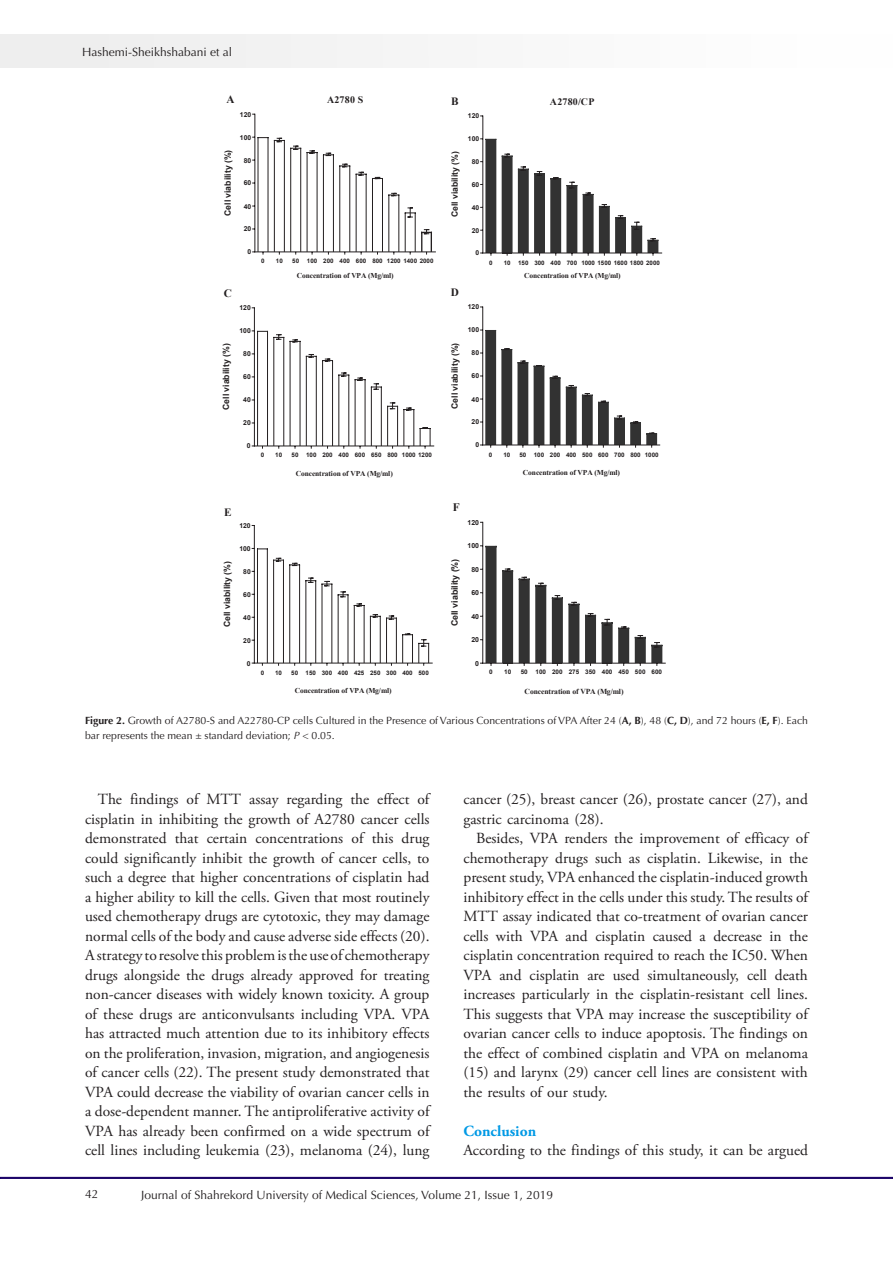
<style>
.page{position:relative;width:893px;height:1263px;background:#fff}
.page>*{position:absolute;margin:0;border:0;box-sizing:border-box;transform-origin:0 0}
.t1{font:15.45px/19.5px "Adobe Garamond Pro";color:#231f20;text-align:justify}
.t2{font:700 15.45px "Adobe Garamond Pro";color:#0099e5}
.t3{font:12px "Optima LT Std";color:#231f20}
.t4{font:700 11.4px "Times New Roman";color:#231f20}
.t5{font:700 11.25px "Times New Roman";color:#231f20}
.t6{font:700 11.1px "Times New Roman";color:#231f20}
.t7{font:10.5px/15px "Optima LT Std";color:#231f20}
.t8{font:700 9.9px "Times New Roman";letter-spacing:.025em;color:#231f20}
.t9{font:700 8.85px "Arial";color:#231f20}
.t10{font:700 8.7px "Arial";color:#231f20}
.t11{font:700 8.55px "Arial";color:#231f20}
.t12{font:700 7.65px "Times New Roman";letter-spacing:-.015em;color:#231f20}
.t13{font:700 7.5px "Times New Roman";letter-spacing:-.015em;color:#231f20}
.t14{font:700 6.9px "Arial";color:#231f20}
.t15{font:700 6.75px "Arial";color:#231f20}
.t16{font:700 6.3px "Arial";color:#231f20}
.t17{font:700 6.15px "Arial";color:#231f20}
.s1{font-weight:700}
.s2{font-style:italic}
</style>
<div class="page">
<hr style="left:0;top:1177px;width:893px;height:1px;background:#190066">
<div style="left:1px;top:35px;width:892px;height:33px;background:#f6f6f6"></div>
<hr style="left:254px;top:251px;width:182px;height:1px;background:#231f20">
<hr style="left:254px;top:114px;width:1px;height:138px;background:#231f20">
<svg style="left:252px;top:137px;width:181px;height:118px"></svg>
<hr style="left:482px;top:253px;width:180px;height:1px;background:#231f20">
<hr style="left:482px;top:115px;width:1px;height:138px;background:#231f20">
<svg style="left:480px;top:138px;width:179px;height:118px"></svg>
<hr style="left:254px;top:445px;width:180px;height:1px;background:#231f20">
<hr style="left:254px;top:307px;width:1px;height:139px;background:#231f20">
<svg style="left:252px;top:330px;width:179px;height:119px"></svg>
<hr style="left:482px;top:444px;width:178px;height:1px;background:#231f20">
<hr style="left:482px;top:306px;width:1px;height:139px;background:#231f20">
<svg style="left:480px;top:330px;width:178px;height:118px"></svg>
<hr style="left:254px;top:663px;width:179px;height:1px;background:#231f20">
<hr style="left:254px;top:525px;width:1px;height:138px;background:#231f20">
<svg style="left:252px;top:548px;width:178px;height:118px"></svg>
<hr style="left:482px;top:663px;width:184px;height:1px;background:#231f20">
<hr style="left:482px;top:522px;width:1px;height:142px;background:#231f20">
<svg style="left:480px;top:545px;width:184px;height:121px"></svg>
<p class="t3" style="left:82px;top:45px;width:152px">Hashemi-Sheikhshabani et al</p>
<p class="t5" style="left:227px;top:91px;width:10px">A</p>
<p class="t8" style="left:550px;top:94px;width:46px">A2780/CP</p>
<p class="t8" style="left:327px;top:92px;width:38px">A2780 S</p>
<p class="t6" style="left:451px;top:93px;width:9px">B</p>
<p class="t15" style="left:240px;top:109px;width:13px">120</p>
<p class="t15" style="left:468px;top:111px;width:13px">120</p>
<p class="t15" style="left:240px;top:132px;width:13px">100</p>
<p class="t15" style="left:468px;top:134px;width:13px">100</p>
<p class="t10" style="left:222px;top:216px;width:68px;rotate:-90deg">Cell viability (%)</p>
<p class="t15" style="left:244px;top:155px;width:9px">80</p>
<p class="t15" style="left:244px;top:178px;width:9px">60</p>
<p class="t15" style="left:244px;top:201px;width:9px">40</p>
<p class="t11" style="left:449px;top:217px;width:67px;rotate:-90deg">Cell viability (%)</p>
<p class="t15" style="left:472px;top:157px;width:9px">80</p>
<p class="t15" style="left:472px;top:180px;width:9px">60</p>
<p class="t15" style="left:472px;top:203px;width:9px">40</p>
<p class="t15" style="left:244px;top:224px;width:9px">20</p>
<p class="t15" style="left:472px;top:225px;width:9px">20</p>
<p class="t15" style="left:247px;top:247px;width:5px">0</p>
<p class="t15" style="left:475px;top:248px;width:5px">0</p>
<p class="t17" style="left:261px;top:257px;width:5px">0</p>
<p class="t17" style="left:276px;top:257px;width:8px">10</p>
<p class="t17" style="left:292px;top:257px;width:143px">50 100 200 400 600 800 1200 1400 2000</p>
<p class="t17" style="left:489px;top:258px;width:5px">0</p>
<p class="t17" style="left:504px;top:258px;width:158px">10 150 300 400 700 1000 1500 1600 1800 2000</p>
<p class="t13" style="left:297px;top:270px;width:98px">Concentration of VPA (Mg/ml)</p>
<p class="t13" style="left:524px;top:270px;width:98px">Concentration of VPA (Mg/ml)</p>
<p class="t5" style="left:224px;top:285px;width:10px">C</p>
<p class="t5" style="left:451px;top:284px;width:10px">D</p>
<p class="t15" style="left:239px;top:303px;width:13px">120</p>
<p class="t15" style="left:468px;top:302px;width:13px">120</p>
<p class="t15" style="left:239px;top:326px;width:13px">100</p>
<p class="t15" style="left:468px;top:325px;width:13px">100</p>
<p class="t10" style="left:220px;top:410px;width:68px;rotate:-90deg">Cell viability (%)</p>
<p class="t15" style="left:243px;top:349px;width:9px">80</p>
<p class="t15" style="left:243px;top:372px;width:9px">60</p>
<p class="t15" style="left:243px;top:395px;width:9px">40</p>
<p class="t10" style="left:449px;top:409px;width:68px;rotate:-90deg">Cell viability (%)</p>
<p class="t15" style="left:472px;top:348px;width:9px">80</p>
<p class="t15" style="left:472px;top:371px;width:9px">60</p>
<p class="t15" style="left:472px;top:394px;width:9px">40</p>
<p class="t15" style="left:243px;top:418px;width:9px">20</p>
<p class="t15" style="left:472px;top:417px;width:9px">20</p>
<p class="t15" style="left:247px;top:441px;width:5px">0</p>
<p class="t15" style="left:475px;top:440px;width:5px">0</p>
<p class="t17" style="left:261px;top:451px;width:5px">0</p>
<p class="t17" style="left:275px;top:451px;width:8px">10</p>
<p class="t17" style="left:292px;top:451px;width:142px">50 100 200 400 600 650 800 1000 1200</p>
<p class="t17" style="left:489px;top:450px;width:5px">0</p>
<p class="t17" style="left:503px;top:450px;width:8px">10</p>
<p class="t17" style="left:519px;top:450px;width:141px">50 100 200 400 500 600 700 800 1000</p>
<p class="t13" style="left:296px;top:468px;width:99px">Concentration of VPA (Mg/ml)</p>
<p class="t13" style="left:523px;top:467px;width:99px">Concentration of VPA (Mg/ml)</p>
<p class="t5" style="left:224px;top:504px;width:9px">E</p>
<p class="t4" style="left:453px;top:499px;width:9px">F</p>
<p class="t15" style="left:239px;top:521px;width:13px">120</p>
<p class="t14" style="left:467px;top:517px;width:13px">120</p>
<p class="t15" style="left:239px;top:544px;width:13px">100</p>
<p class="t14" style="left:467px;top:541px;width:13px">100</p>
<p class="t10" style="left:221px;top:627px;width:68px;rotate:-90deg">Cell viability (%)</p>
<p class="t15" style="left:243px;top:567px;width:9px">80</p>
<p class="t15" style="left:243px;top:590px;width:9px">60</p>
<p class="t15" style="left:243px;top:613px;width:9px">40</p>
<p class="t9" style="left:448px;top:626px;width:69px;rotate:-90deg">Cell viability (%)</p>
<p class="t14" style="left:471px;top:564px;width:9px">80</p>
<p class="t14" style="left:471px;top:588px;width:9px">60</p>
<p class="t14" style="left:471px;top:611px;width:9px">40</p>
<p class="t15" style="left:243px;top:635px;width:9px">20</p>
<p class="t14" style="left:471px;top:635px;width:9px">20</p>
<p class="t15" style="left:247px;top:658px;width:5px">0</p>
<p class="t14" style="left:475px;top:658px;width:5px">0</p>
<p class="t17" style="left:261px;top:669px;width:5px">0</p>
<p class="t17" style="left:275px;top:669px;width:8px">10</p>
<p class="t17" style="left:291px;top:669px;width:139px">50 150 300 400 425 250 300 400 500</p>
<p class="t16" style="left:489px;top:667px;width:5px">0</p>
<p class="t16" style="left:504px;top:667px;width:9px">10</p>
<p class="t16" style="left:521px;top:667px;width:143px">50 100 200 275 350 400 450 500 600</p>
<p class="t13" style="left:295px;top:685px;width:98px">Concentration of VPA (Mg/ml)</p>
<p class="t12" style="left:525px;top:686px;width:101px">Concentration of VPA (Mg/ml)</p>
<p class="t7" style="left:85px;top:713px;width:724px"><span class="s1">Figure 2.</span> Growth of A2780-S and A22780-CP cells Cultured in the Presence of Various Concentrations of VPA After 24 (<span class="s1">A, B</span>), 48 (<span class="s1">C, D</span>), and 72 hours (<span class="s1">E, F</span>). Each bar represents the mean ± standard deviation; <span class="s2">P</span> &lt; 0.05.</p>
<p class="t1" style="left:85px;top:790px;width:346px;text-indent:13px">The findings of MTT assay regarding the effect of cisplatin in inhibiting the growth of A2780 cancer cells demonstrated that certain concentrations of this drug could significantly inhibit the growth of cancer cells, to such a degree that higher concentrations of cisplatin had a higher ability to kill the cells. Given that most routinely used chemotherapy drugs are cytotoxic, they may damage normal cells of the body and cause adverse side effects (20).<br>A strategy to resolve this problem is the use of chemotherapy drugs alongside the drugs already approved for treating non-cancer diseases with widely known toxicity. A group of these drugs are anticonvulsants including VPA. VPA has attracted much attention due to its inhibitory effects on the proliferation, invasion, migration, and angiogenesis of cancer cells (22). The present study demonstrated that VPA could decrease the viability of ovarian cancer cells in a dose-dependent manner. The antiproliferative activity of VPA has already been confirmed on a wide spectrum of cell lines including leukemia (23), melanoma (24), lung</p>
<p class="t1" style="left:463px;top:790px;width:346px">cancer (25), breast cancer (26), prostate cancer (27), and gastric carcinoma (28).</p>
<p class="t1" style="left:463px;top:829px;width:346px;text-indent:13px">Besides, VPA renders the improvement of efficacy of chemotherapy drugs such as cisplatin. Likewise, in the present study, VPA enhanced the cisplatin-induced growth inhibitory effect in the cells under this study. The results of MTT assay indicated that co-treatment of ovarian cancer cells with VPA and cisplatin caused a decrease in the cisplatin concentration required to reach the IC50. When VPA and cisplatin are used simultaneously, cell death increases particularly in the cisplatin-resistant cell lines.<br>This suggests that VPA may increase the susceptibility of ovarian cancer cells to induce apoptosis. The findings on the effect of combined cisplatin and VPA on melanoma (15) and larynx (29) cancer cell lines are consistent with the results of our study.</p>
<p class="t2" style="left:463px;top:1122px;width:74px">Conclusion</p>
<p class="t1" style="left:463px;top:1141px;width:346px">According to the findings of this study, it can be argued</p>
<p class="t3" style="left:85px;top:1187px;width:15px">42</p>
<p class="t3" style="left:141px;top:1188px;width:413px">Journal of Shahrekord University of Medical Sciences, Volume 21, Issue 1, 2019</p>
</div>
